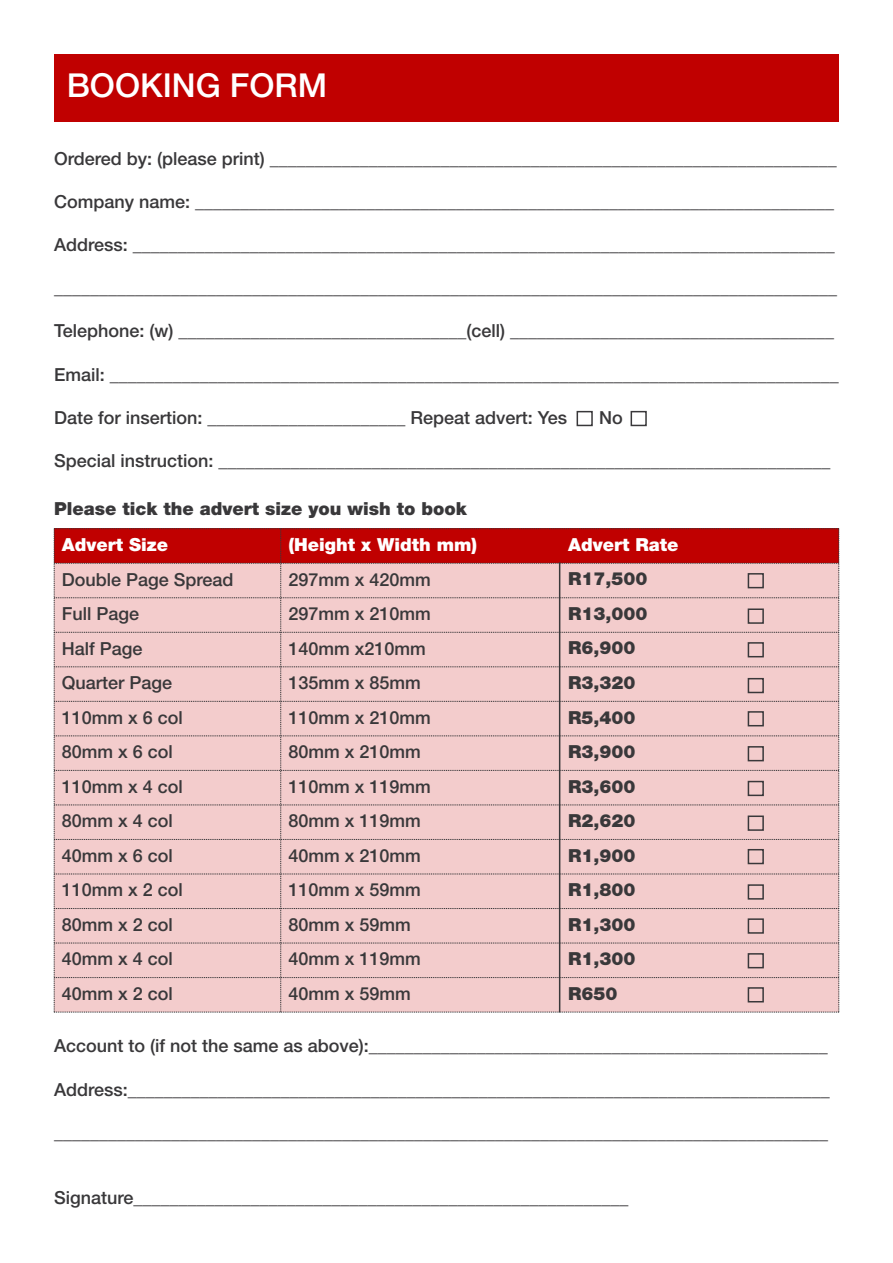
<style>
.page{position:relative;width:893px;height:1263px;background:#fff}
.page>*{position:absolute;margin:0;border:0;box-sizing:border-box;transform-origin:0 0}
.t1{font:500 33px "Helvetica Neue";color:#fff}
.t2{font:500 18px "Helvetica Neue";color:#39383a}
.t3{font:900 18px "Helvetica Neue";color:#39383a}
.t4{font:900 18px "Helvetica Neue";color:#fff}
</style>
<div class="page">
<div style="left:54px;top:54px;width:785px;height:68px;background:#c00000"></div>
<svg style="left:54px;top:528px;width:785px;height:485px;background:#ebbaba"></svg>
<div style="left:748px;top:573px;width:16px;height:15px;border:2px solid #39383a"></div>
<div style="left:748px;top:608px;width:16px;height:16px;border:2px solid #39383a"></div>
<div style="left:748px;top:642px;width:16px;height:15px;border:2px solid #39383a"></div>
<div style="left:748px;top:678px;width:16px;height:15px;border:2px solid #39383a"></div>
<div style="left:748px;top:711px;width:16px;height:15px;border:2px solid #39383a"></div>
<div style="left:748px;top:746px;width:16px;height:15px;border:2px solid #39383a"></div>
<div style="left:748px;top:781px;width:16px;height:15px;border:2px solid #39383a"></div>
<div style="left:748px;top:815px;width:16px;height:16px;border:2px solid #39383a"></div>
<div style="left:748px;top:849px;width:16px;height:15px;border:2px solid #39383a"></div>
<div style="left:748px;top:884px;width:16px;height:16px;border:2px solid #39383a"></div>
<div style="left:748px;top:918px;width:16px;height:16px;border:2px solid #39383a"></div>
<div style="left:748px;top:953px;width:16px;height:15px;border:2px solid #39383a"></div>
<div style="left:748px;top:987px;width:16px;height:15px;border:2px solid #39383a"></div>
<div style="left:577px;top:411px;width:16px;height:15px;border:2px solid #39383a"></div>
<div style="left:631px;top:411px;width:16px;height:15px;border:2px solid #39383a"></div>
<h1 class="t1" style="left:67px;top:74px;width:262px">BOOKING FORM</h1>
<p class="t2" style="left:54px;top:152px;width:784px">Ordered by: (please print) _______________________________________________________________</p>
<p class="t2" style="left:54px;top:195px;width:782px">Company name: _______________________________________________________________________</p>
<p class="t2" style="left:54px;top:238px;width:782px">Address: ______________________________________________________________________________</p>
<p class="t2" style="left:54px;top:281px;width:784px">_______________________________________________________________________________________</p>
<p class="t2" style="left:54px;top:324px;width:782px">Telephone: (w) ________________________________(cell) ____________________________________</p>
<p class="t2" style="left:54px;top:368px;width:786px">Email: _________________________________________________________________________________</p>
<p class="t2" style="left:54px;top:411px;width:515px">Date for insertion: ______________________ Repeat advert: Yes</p>
<p class="t2" style="left:599px;top:411px;width:25px">No</p>
<p class="t2" style="left:54px;top:454px;width:778px">Special instruction: ____________________________________________________________________</p>
<p class="t3" style="left:54px;top:502px;width:414px">Please tick the advert size you wish to book</p>
<p class="t4" style="left:62px;top:538px;width:108px">Advert Size</p>
<p class="t4" style="left:288px;top:538px;width:190px">(Height x Width mm)</p>
<p class="t4" style="left:568px;top:538px;width:112px">Advert Rate</p>
<p class="t2" style="left:62px;top:573px;width:173px">Double Page Spread</p>
<p class="t2" style="left:288px;top:573px;width:144px">297mm x 420mm</p>
<p class="t3" style="left:568px;top:572px;width:81px">R17,500</p>
<p class="t2" style="left:62px;top:607px;width:79px">Full Page</p>
<p class="t2" style="left:288px;top:607px;width:144px">297mm x 210mm</p>
<p class="t3" style="left:568px;top:607px;width:81px">R13,000</p>
<p class="t2" style="left:62px;top:642px;width:82px">Half Page</p>
<p class="t2" style="left:288px;top:642px;width:139px">140mm x210mm</p>
<p class="t3" style="left:568px;top:642px;width:69px">R6,900</p>
<p class="t2" style="left:62px;top:676px;width:112px">Quarter Page</p>
<p class="t2" style="left:288px;top:676px;width:134px">135mm x 85mm</p>
<p class="t3" style="left:568px;top:676px;width:69px">R3,320</p>
<p class="t2" style="left:62px;top:711px;width:123px">110mm x 6 col</p>
<p class="t2" style="left:288px;top:711px;width:144px">110mm x 210mm</p>
<p class="t3" style="left:568px;top:711px;width:69px">R5,400</p>
<p class="t2" style="left:62px;top:745px;width:113px">80mm x 6 col</p>
<p class="t2" style="left:288px;top:745px;width:134px">80mm x 210mm</p>
<p class="t3" style="left:568px;top:745px;width:69px">R3,900</p>
<p class="t2" style="left:62px;top:780px;width:123px">110mm x 4 col</p>
<p class="t2" style="left:288px;top:780px;width:144px">110mm x 119mm</p>
<p class="t3" style="left:568px;top:780px;width:69px">R3,600</p>
<p class="t2" style="left:62px;top:814px;width:113px">80mm x 4 col</p>
<p class="t2" style="left:288px;top:814px;width:134px">80mm x 119mm</p>
<p class="t3" style="left:568px;top:814px;width:69px">R2,620</p>
<p class="t2" style="left:62px;top:849px;width:113px">40mm x 6 col</p>
<p class="t2" style="left:288px;top:849px;width:134px">40mm x 210mm</p>
<p class="t3" style="left:568px;top:849px;width:69px">R1,900</p>
<p class="t2" style="left:62px;top:883px;width:123px">110mm x 2 col</p>
<p class="t2" style="left:288px;top:883px;width:134px">110mm x 59mm</p>
<p class="t3" style="left:568px;top:883px;width:69px">R1,800</p>
<p class="t2" style="left:62px;top:918px;width:113px">80mm x 2 col</p>
<p class="t2" style="left:288px;top:918px;width:124px">80mm x 59mm</p>
<p class="t3" style="left:568px;top:918px;width:69px">R1,300</p>
<p class="t2" style="left:62px;top:952px;width:113px">40mm x 4 col</p>
<p class="t2" style="left:288px;top:952px;width:134px">40mm x 119mm</p>
<p class="t3" style="left:568px;top:952px;width:69px">R1,300</p>
<p class="t2" style="left:62px;top:987px;width:113px">40mm x 2 col</p>
<p class="t2" style="left:288px;top:987px;width:124px">40mm x 59mm</p>
<p class="t3" style="left:568px;top:987px;width:51px">R650</p>
<p class="t2" style="left:54px;top:1039px;width:775px">Account to (if not the same as above):___________________________________________________</p>
<p class="t2" style="left:54px;top:1083px;width:777px">Address:______________________________________________________________________________</p>
<p class="t2" style="left:54px;top:1126px;width:775px">______________________________________________________________________________________</p>
<p class="t2" style="left:54px;top:1191px;width:576px">Signature_______________________________________________________</p>
</div>
